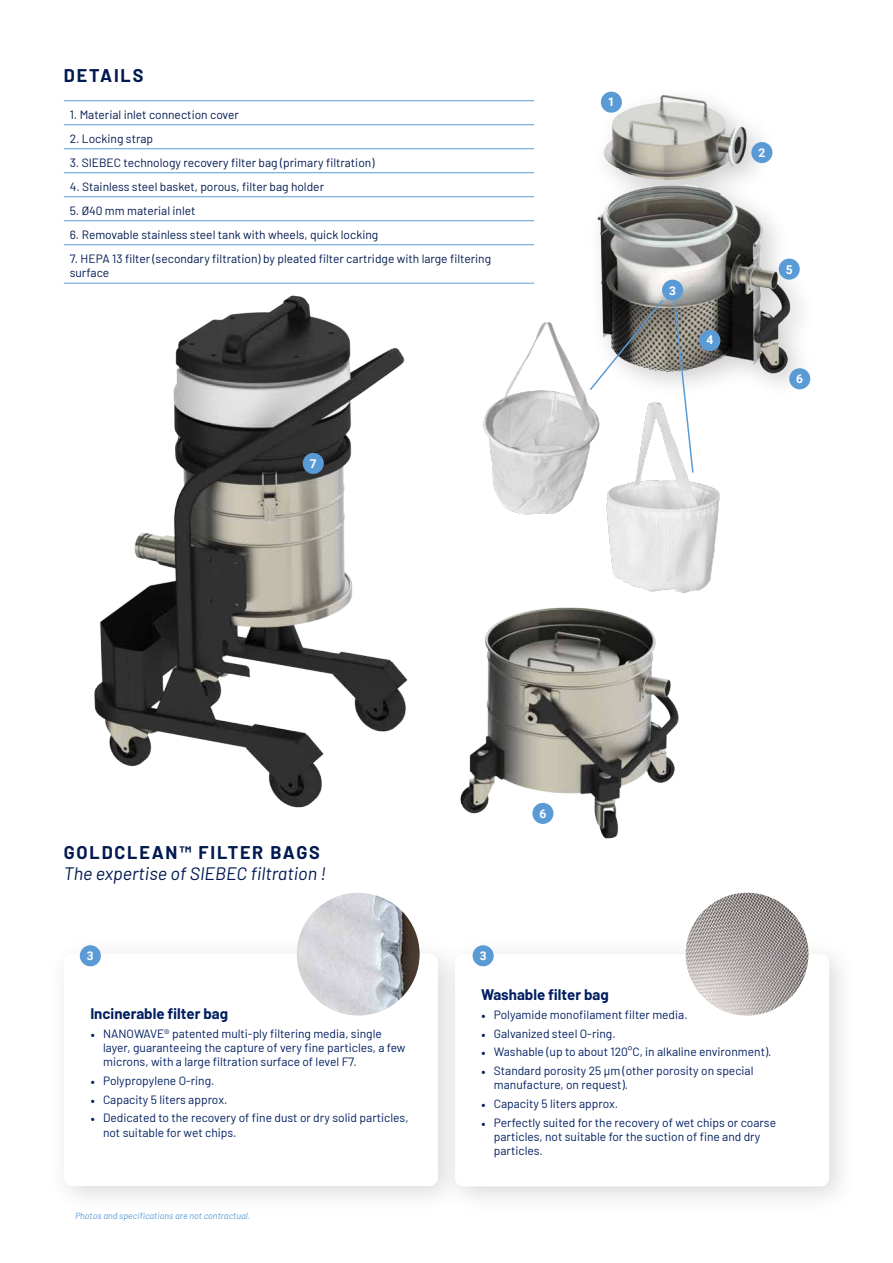
<style>
.page{position:relative;width:893px;height:1263px;background:#fff}
.page>*{position:absolute;margin:0;border:0;box-sizing:border-box;transform-origin:0 0}
.t1{font:italic 18px "Barlow";color:#001950}
.t2{font:700 18px "Barlow";letter-spacing:.1em;color:#001950}
.t3{font:700 15px "Barlow";color:#001e60}
.t4{font:12px/14.4px "Barlow";color:#001e60}
.t5{font:12px/14.4px "Barlow";color:#001950}
.t6{font:700 12px "Roboto";color:#fff}
.t7{font:italic 9px "Barlow";color:#5b9bd5}
.s1{font-family:"Minion Pro"}
</style>
<div class="page">
<img style="left:63px;top:282px;width:616px;height:557px">
<hr style="left:64px;top:124px;width:470px;height:1px;background:#5c9cd6">
<hr style="left:64px;top:148px;width:470px;height:1px;background:#5c9cd6">
<hr style="left:64px;top:172px;width:470px;height:1px;background:#5c9cd6">
<hr style="left:64px;top:196px;width:470px;height:1px;background:#5c9cd6">
<hr style="left:64px;top:220px;width:470px;height:1px;background:#5c9cd6">
<hr style="left:64px;top:244px;width:470px;height:1px;background:#5c9cd6">
<hr style="left:64px;top:283px;width:470px;height:1px;background:#5c9cd6">
<hr style="left:64px;top:100px;width:470px;height:1px;background:#5b9bd5">
<img style="left:597px;top:91px;width:214px;height:298px">
<div style="left:46px;top:936px;width:422px;height:280px;background:#000;opacity:.15"></div>
<div style="left:64px;top:954px;width:374px;height:232px;background:#fff;border-radius:9px"></div>
<div style="left:437px;top:936px;width:422px;height:280px;background:#000;opacity:.15"></div>
<div style="left:455px;top:954px;width:374px;height:232px;background:#fff;border-radius:9px"></div>
<img style="left:297px;top:893px;width:123px;height:122px;border-radius:61px">
<img style="left:686px;top:893px;width:122px;height:122px;border-radius:61px">
<div style="left:473px;top:945px;width:21px;height:21px;background:#5b9bd5;border-radius:50%"></div>
<div style="left:532px;top:803px;width:21px;height:21px;background:#5b9bd5;border-radius:50%"></div>
<div style="left:303px;top:453px;width:21px;height:21px;background:#5b9bd5;border-radius:50%"></div>
<div style="left:789px;top:368px;width:21px;height:21px;background:#5b9bd5;border-radius:50%"></div>
<div style="left:699px;top:330px;width:21px;height:21px;background:#5b9bd5;border-radius:50%"></div>
<div style="left:662px;top:280px;width:21px;height:21px;background:#5b9bd5;border-radius:50%"></div>
<div style="left:751px;top:142px;width:21px;height:21px;background:#5b9bd5;border-radius:50%"></div>
<div style="left:601px;top:92px;width:21px;height:21px;background:#5b9bd5;border-radius:50%"></div>
<div style="left:779px;top:259px;width:21px;height:21px;background:#5b9bd5;border-radius:50%"></div>
<div style="left:80px;top:945px;width:21px;height:21px;background:#5b9bd5;border-radius:50%"></div>
<img style="left:562px;top:358px;width:200px;height:274px">
<img style="left:439px;top:280px;width:200px;height:273px">
<svg style="left:588px;top:299px;width:76px;height:92px"></svg>
<svg style="left:673px;top:301px;width:21px;height:173px"></svg>
<h1 class="t2" style="left:64px;top:62px;width:81px">DETAILS</h1>
<p class="t5" style="left:70px;top:106px;width:171px">1. Material inlet connection cover</p>
<p class="t5" style="left:70px;top:130px;width:85px">2. Locking strap</p>
<p class="t5" style="left:70px;top:154px;width:306px">3. SIEBEC technology recovery filter bag (primary filtration)</p>
<p class="t5" style="left:70px;top:178px;width:256px">4. Stainless steel basket, porous, filter bag holder</p>
<p class="t5" style="left:70px;top:202px;width:127px">5. Ø40 mm material inlet</p>
<p class="t5" style="left:70px;top:226px;width:310px">6. Removable stainless steel tank with wheels, quick locking</p>
<p class="t5" style="left:70px;top:250px;width:423px">7. HEPA 13 filter (secondary filtration) by pleated filter cartridge with large filtering surface</p>
<p class="t6" style="left:310px;top:455px;width:8px">7</p>
<p class="t6" style="left:608px;top:93px;width:8px">1</p>
<p class="t6" style="left:669px;top:282px;width:8px">3</p>
<p class="t6" style="left:706px;top:332px;width:8px">4</p>
<p class="t6" style="left:758px;top:144px;width:8px">2</p>
<p class="t6" style="left:786px;top:261px;width:8px">5</p>
<p class="t6" style="left:796px;top:370px;width:8px">6</p>
<h1 class="t2" style="left:64px;top:839px;width:258px">GOLDCLEAN™ FILTER BAGS</h1>
<h1 class="t1" style="left:64px;top:861px;width:264px">The expertise of SIEBEC filtration !</h1>
<p class="t6" style="left:87px;top:947px;width:8px">3</p>
<p class="t3" style="left:90px;top:1002px;width:139px">Incinerable filter bag</p>
<p class="t4" style="left:103px;top:1025px;width:304px;text-indent:-13px"><span class="s1">•</span> NANOWAVE® patented multi-ply filtering media, single layer, guaranteeing the capture of very fine particles, a few microns, with a large filtration surface of level F7.</p>
<p class="t4" style="left:90px;top:1072px;width:126px"><span class="s1">•</span> Polypropylene O-ring.</p>
<p class="t4" style="left:90px;top:1091px;width:139px"><span class="s1">•</span> Capacity 5 liters approx.</p>
<p class="t4" style="left:103px;top:1110px;width:307px;text-indent:-13px"><span class="s1">•</span> Dedicated to the recovery of fine dust or dry solid particles, not suitable for wet chips.</p>
<p class="t7" style="left:75px;top:1210px;width:177px">Photos and specifications are not contractual.</p>
<p class="t6" style="left:480px;top:948px;width:8px">3</p>
<p class="t6" style="left:539px;top:805px;width:8px">6</p>
<p class="t3" style="left:481px;top:984px;width:129px">Washable filter bag</p>
<p class="t4" style="left:481px;top:1006px;width:208px"><span class="s1">•</span> Polyamide monofilament filter media.</p>
<p class="t4" style="left:481px;top:1025px;width:136px"><span class="s1">•</span> Galvanized steel O-ring.</p>
<p class="t4" style="left:481px;top:1044px;width:292px"><span class="s1">•</span> Washable (up to about 120°C, in alkaline environment).</p>
<p class="t4" style="left:494px;top:1062px;width:261px;text-indent:-13px"><span class="s1">•</span> Standard porosity 25 µm (other porosity on special manufacture, on request).</p>
<p class="t4" style="left:481px;top:1095px;width:139px"><span class="s1">•</span> Capacity 5 liters approx.</p>
<p class="t4" style="left:494px;top:1114px;width:284px;text-indent:-13px"><span class="s1">•</span> Perfectly suited for the recovery of wet chips or coarse particles, not suitable for the suction of fine and dry particles.</p>
</div>
